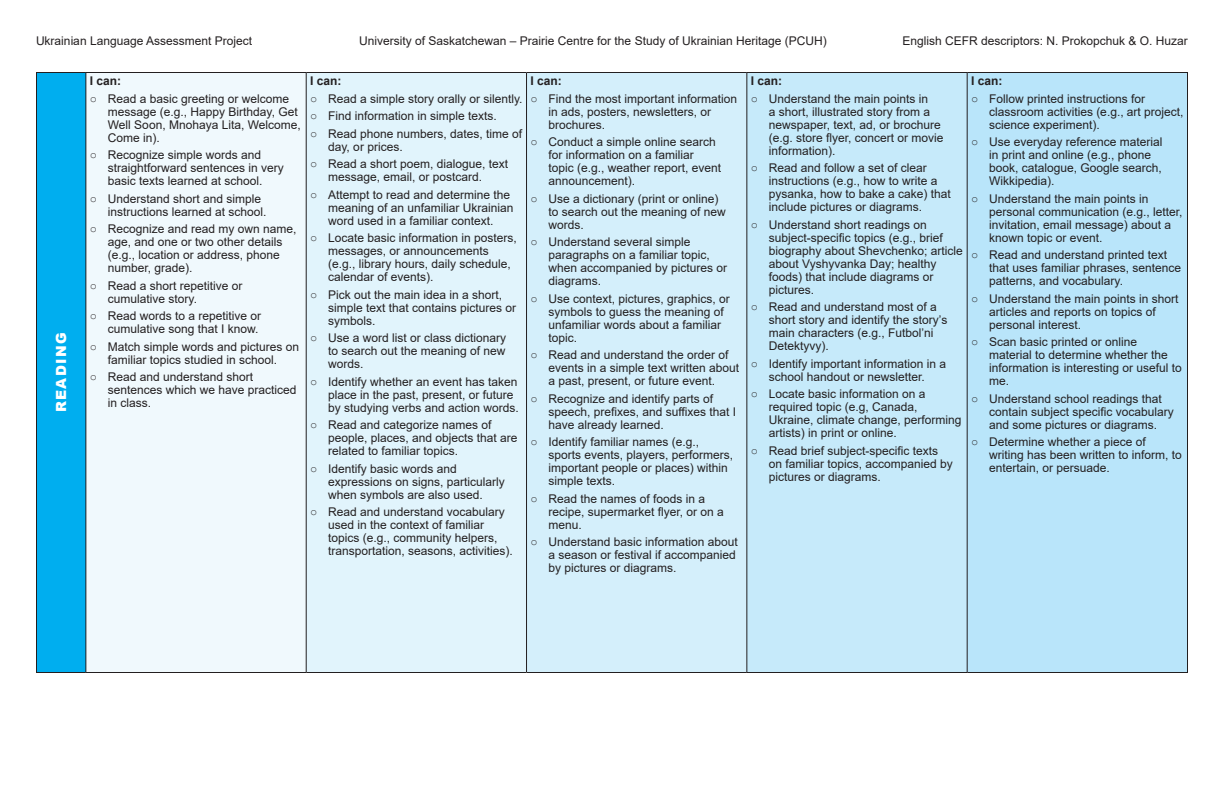
<style>
.page{position:relative;width:1224px;height:792px;background:#fff}
.page>*{position:absolute;margin:0;border:0;box-sizing:border-box;transform-origin:0 0}
.t1{font:900 14px "Arial";letter-spacing:.1em;color:#fff}
.BULLET_ITEM{font:12px/13px "Arial";color:#231f20}
.I_CAN{font:700 12px "Arial";color:#231f20}
</style>
<div class="page">
<div style="left:36px;top:72px;width:50px;height:600px;background:#00aeef"></div>
<div style="left:86px;top:72px;width:220px;height:600px;background:#f0f9fd"></div>
<div style="left:306px;top:72px;width:221px;height:600px;background:#e1f4fc"></div>
<div style="left:527px;top:72px;width:220px;height:600px;background:#d4effb"></div>
<div style="left:747px;top:72px;width:220px;height:600px;background:#c6eafa"></div>
<div style="left:967px;top:72px;width:221px;height:600px;background:#b9e5fa"></div>
<hr style="left:36px;top:72px;width:50px;height:1px;background:#231f20">
<hr style="left:36px;top:73px;width:1px;height:599px;background:#231f20">
<hr style="left:86px;top:72px;width:220px;height:1px;background:#231f20">
<hr style="left:85px;top:73px;width:1px;height:599px;background:#231f20">
<hr style="left:306px;top:72px;width:221px;height:1px;background:#231f20">
<hr style="left:306px;top:73px;width:1px;height:599px;background:#231f20">
<hr style="left:527px;top:72px;width:220px;height:1px;background:#231f20">
<hr style="left:526px;top:73px;width:1px;height:599px;background:#231f20">
<hr style="left:747px;top:72px;width:220px;height:1px;background:#231f20">
<hr style="left:746px;top:73px;width:1px;height:599px;background:#231f20">
<hr style="left:967px;top:72px;width:221px;height:1px;background:#231f20">
<hr style="left:967px;top:73px;width:1px;height:599px;background:#231f20">
<hr style="left:1187px;top:73px;width:1px;height:599px;background:#231f20">
<hr style="left:36px;top:672px;width:50px;height:1px;background:#231f20">
<hr style="left:86px;top:672px;width:220px;height:1px;background:#231f20">
<hr style="left:306px;top:672px;width:221px;height:1px;background:#231f20">
<hr style="left:527px;top:672px;width:220px;height:1px;background:#231f20">
<hr style="left:747px;top:672px;width:220px;height:1px;background:#231f20">
<hr style="left:967px;top:672px;width:221px;height:1px;background:#231f20">
<p class="BULLET_ITEM" style="left:36px;top:34px;width:218px">Ukrainian Language Assessment Project</p>
<p class="BULLET_ITEM" style="left:359px;top:34px;width:469px">University of Saskatchewan – Prairie Centre for the Study of Ukrainian Heritage (PCUH)</p>
<p class="BULLET_ITEM" style="left:903px;top:34px;width:287px">English CEFR descriptors: N. Prokopchuk &amp; O. Huzar</p>
<p class="t1" style="left:51px;top:412px;width:81px;rotate:-90deg">READING</p>
<p class="I_CAN" style="left:90px;top:73px;width:33px">I can:</p>
<p class="BULLET_ITEM" style="left:108px;top:92px;width:194px;text-indent:-18px">○ Read a basic greeting or welcome message (e.g., Happy Birthday, Get<br>Well Soon, Mnohaya Lita, Welcome,<br>Come in).</p>
<p class="BULLET_ITEM" style="left:108px;top:148px;width:178px;text-indent:-18px">○ Recognize simple words and straightforward sentences in very basic texts learned at school.</p>
<p class="BULLET_ITEM" style="left:108px;top:192px;width:160px;text-indent:-18px">○ Understand short and simple instructions learned at school.</p>
<p class="BULLET_ITEM" style="left:108px;top:222px;width:190px;text-indent:-18px">○ Recognize and read my own name, age, and one or two other details (e.g., location or address, phone number, grade).</p>
<p class="BULLET_ITEM" style="left:108px;top:279px;width:136px;text-indent:-18px">○ Read a short repetitive or cumulative story.</p>
<p class="BULLET_ITEM" style="left:90px;top:309px;width:173px;text-align:right">○ Read words to a repetitive or cumulative song that I know.</p>
<p class="BULLET_ITEM" style="left:90px;top:340px;width:211px;text-align:center">○ Match simple words and pictures on familiar topics studied in school.</p>
<p class="BULLET_ITEM" style="left:108px;top:370px;width:190px;text-indent:-18px">○ Read and understand short sentences which we have practiced in class.</p>
<p class="I_CAN" style="left:310px;top:73px;width:33px">I can:</p>
<p class="BULLET_ITEM" style="left:310px;top:92px;width:214px">○ Read a simple story orally or silently.</p>
<p class="BULLET_ITEM" style="left:310px;top:109px;width:188px">○ Find information in simple texts.</p>
<p class="BULLET_ITEM" style="left:328px;top:127px;width:196px;text-indent:-18px">○ Read phone numbers, dates, time of day, or prices.</p>
<p class="BULLET_ITEM" style="left:328px;top:157px;width:182px;text-indent:-18px">○ Read a short poem, dialogue, text message, email, or postcard.</p>
<p class="BULLET_ITEM" style="left:328px;top:188px;width:187px;text-indent:-18px">○ Attempt to read and determine the meaning of an unfamiliar Ukrainian word used in a familiar context.</p>
<p class="BULLET_ITEM" style="left:328px;top:231px;width:190px;text-indent:-18px">○ Locate basic information in posters, messages, or announcements (e.g., library hours, daily schedule, calendar of events).</p>
<p class="BULLET_ITEM" style="left:328px;top:288px;width:190px;text-indent:-18px">○ Pick out the main idea in a short, simple text that contains pictures or symbols.</p>
<p class="BULLET_ITEM" style="left:328px;top:331px;width:180px;text-align:justify;text-indent:-18px">○ Use a word list or class dictionary to search out the meaning of new words.</p>
<p class="BULLET_ITEM" style="left:328px;top:375px;width:192px;text-indent:-18px">○ Identify whether an event has taken place in the past, present, or future by studying verbs and action words.</p>
<p class="BULLET_ITEM" style="left:328px;top:418px;width:191px;text-indent:-18px">○ Read and categorize names of people, places, and objects that are related to familiar topics.</p>
<p class="BULLET_ITEM" style="left:328px;top:462px;width:178px;text-indent:-18px">○ Identify basic words and expressions on signs, particularly when symbols are also used.</p>
<p class="BULLET_ITEM" style="left:328px;top:505px;width:186px;text-indent:-18px">○ Read and understand vocabulary used in the context of familiar topics (e.g., community helpers, transportation, seasons, activities).</p>
<p class="I_CAN" style="left:531px;top:73px;width:33px">I can:</p>
<p class="BULLET_ITEM" style="left:549px;top:92px;width:190px;text-indent:-18px">○ Find the most important information in ads, posters, newsletters, or brochures.</p>
<p class="BULLET_ITEM" style="left:549px;top:135px;width:174px;text-indent:-18px">○ Conduct a simple online search for information on a familiar topic (e.g., weather report, event announcement).</p>
<p class="BULLET_ITEM" style="left:549px;top:192px;width:179px;text-indent:-18px">○ Use a dictionary (print or online) to search out the meaning of new words.</p>
<p class="BULLET_ITEM" style="left:549px;top:235px;width:180px;text-indent:-18px">○ Understand several simple paragraphs on a familiar topic, when accompanied by pictures or diagrams.</p>
<p class="BULLET_ITEM" style="left:549px;top:292px;width:183px;text-indent:-18px">○ Use context, pictures, graphics, or symbols to guess the meaning of unfamiliar words about a familiar topic.</p>
<p class="BULLET_ITEM" style="left:549px;top:348px;width:192px;text-indent:-18px">○ Read and understand the order of events in a simple text written about a past, present, or future event.</p>
<p class="BULLET_ITEM" style="left:549px;top:392px;width:189px;text-indent:-18px">○ Recognize and identify parts of speech, prefixes, and suffixes that I have already learned.</p>
<p class="BULLET_ITEM" style="left:549px;top:435px;width:186px;text-indent:-18px">○ Identify familiar names (e.g., sports events, players, performers, important people or places) within simple texts.</p>
<p class="BULLET_ITEM" style="left:549px;top:492px;width:177px;text-indent:-18px">○ Read the names of foods in a recipe, supermarket flyer, or on a menu.</p>
<p class="BULLET_ITEM" style="left:549px;top:535px;width:191px;text-indent:-18px">○ Understand basic information about a season or festival if accompanied by pictures or diagrams.</p>
<p class="I_CAN" style="left:751px;top:73px;width:33px">I can:</p>
<p class="BULLET_ITEM" style="left:769px;top:92px;width:176px;text-indent:-18px">○ Understand the main points in<br>a short, illustrated story from a newspaper, text, ad, or brochure (e.g. store flyer, concert or movie information).</p>
<p class="BULLET_ITEM" style="left:769px;top:161px;width:184px;text-indent:-18px">○ Read and follow a set of clear instructions (e.g., how to write a pysanka, how to bake a cake) that include pictures or diagrams.</p>
<p class="BULLET_ITEM" style="left:769px;top:218px;width:196px;text-indent:-18px">○ Understand short readings on subject-specific topics (e.g., brief biography about Shevchenko; article about Vyshyvanka Day; healthy foods) that include diagrams or pictures.</p>
<p class="BULLET_ITEM" style="left:769px;top:300px;width:180px;text-indent:-18px">○ Read and understand most of a short story and identify the story’s main characters (e.g., Futbol’ni<br>Detektyvy).</p>
<p class="BULLET_ITEM" style="left:751px;top:357px;width:197px;text-align:center">○ Identify important information in a school handout or newsletter.</p>
<p class="BULLET_ITEM" style="left:769px;top:387px;width:194px;text-indent:-18px">○ Locate basic information on a required topic (e.g, Canada,<br>Ukraine, climate change, performing artists) in print or online.</p>
<p class="BULLET_ITEM" style="left:769px;top:444px;width:186px;text-indent:-18px">○ Read brief subject-specific texts on familiar topics, accompanied by pictures or diagrams.</p>
<p class="I_CAN" style="left:971px;top:73px;width:33px">I can:</p>
<p class="BULLET_ITEM" style="left:989px;top:92px;width:196px;text-indent:-18px">○ Follow printed instructions for classroom activities (e.g., art project, science experiment).</p>
<p class="BULLET_ITEM" style="left:989px;top:135px;width:175px;text-indent:-18px">○ Use everyday reference material in print and online (e.g., phone book, catalogue, Google search,<br>Wikkipedia).</p>
<p class="BULLET_ITEM" style="left:989px;top:192px;width:195px;text-indent:-18px">○ Understand the main points in personal communication (e.g., letter, invitation, email message) about a known topic or event.</p>
<p class="BULLET_ITEM" style="left:989px;top:248px;width:194px;text-indent:-18px">○ Read and understand printed text that uses familiar phrases, sentence patterns, and vocabulary.</p>
<p class="BULLET_ITEM" style="left:989px;top:292px;width:191px;text-indent:-18px">○ Understand the main points in short articles and reports on topics of personal interest.</p>
<p class="BULLET_ITEM" style="left:989px;top:335px;width:194px;text-indent:-18px">○ Scan basic printed or online material to determine whether the information is interesting or useful to me.</p>
<p class="BULLET_ITEM" style="left:989px;top:392px;width:186px;text-indent:-18px">○ Understand school readings that contain subject specific vocabulary and some pictures or diagrams.</p>
<p class="BULLET_ITEM" style="left:989px;top:435px;width:194px;text-indent:-18px">○ Determine whether a piece of writing has been written to inform, to entertain, or persuade.</p>
</div>
